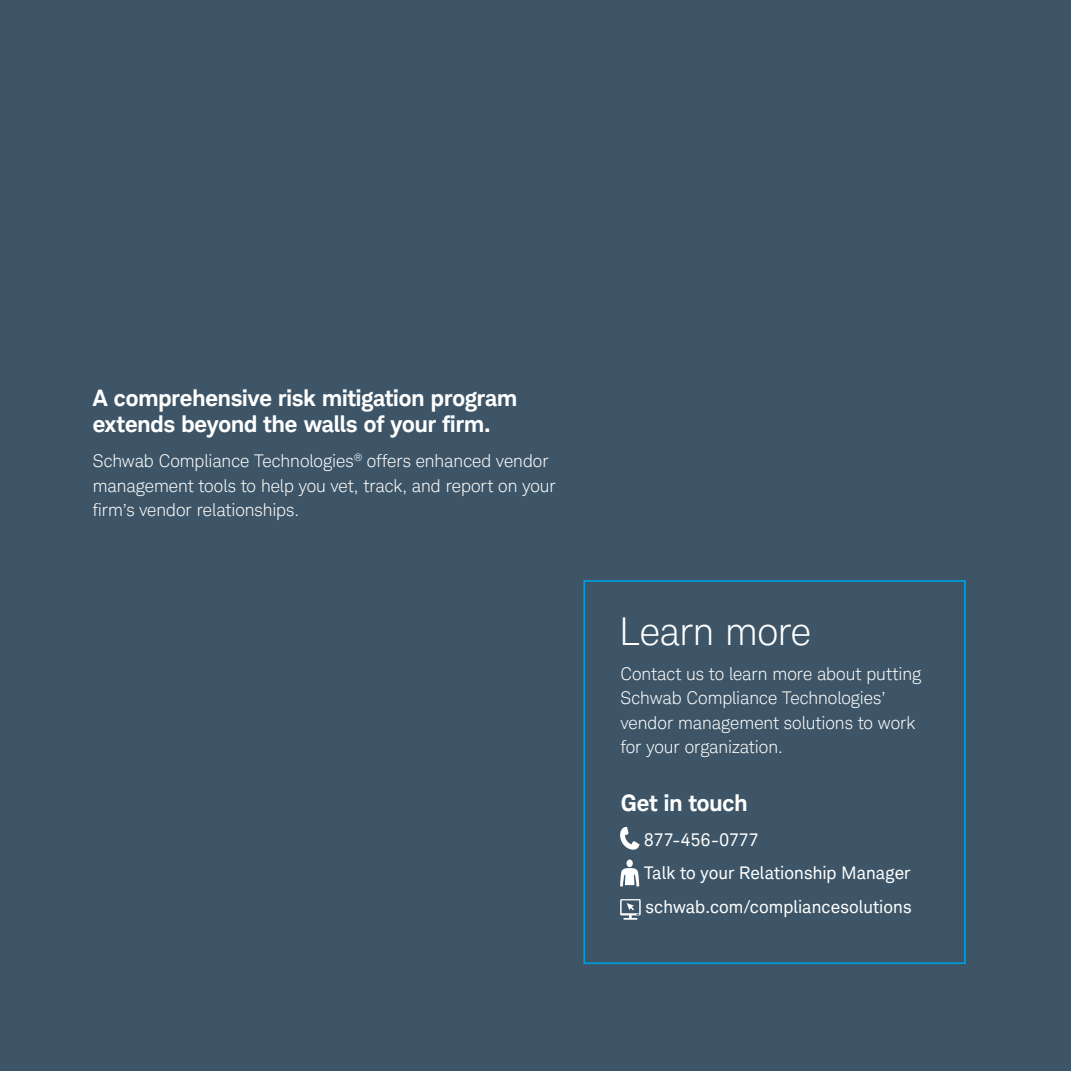
<style>
.page{position:relative;width:1071px;height:1071px;background:#3d5567}
.page>*{position:absolute;margin:0;border:0;box-sizing:border-box;transform-origin:0 0}
.t1{font:300 38.5px "Charles Modern";letter-spacing:-.01em;color:#fff}
.t2{font:700 22.75px/26.2px "Charles Modern";color:#fff}
.t3{font:300 17.5px/24.5px "Charles Modern";color:#fff}
.t4{font:17.5px/33.2px "Charles Modern";letter-spacing:.005em;color:#fff}
</style>
<div class="page">
<svg style="left:620px;top:827px;width:19px;height:23px"></svg>
<svg style="left:620px;top:868px;width:19px;height:18px"></svg>
<div style="left:627px;top:860px;width:6px;height:7px;background:#fff;border-radius:50%"></div>
<svg style="left:620px;top:899px;width:21px;height:21px"></svg>
<div style="left:583px;top:580px;width:383px;height:384px;border:2px solid #009ddc"></div>
<h2 class="t2" style="left:93px;top:385px;width:426px">A comprehensive risk mitigation program extends beyond the walls of your firm.</h2>
<p class="t3" style="left:93px;top:449px;width:465px">Schwab Compliance Technologies<sup>®</sup> offers enhanced vendor management tools to help you vet, track, and report on your firm’s vendor relationships.</p>
<h1 class="t1" style="left:620px;top:609px;width:193px">Learn more</h1>
<p class="t3" style="left:620px;top:662px;width:302px">Contact us to learn more about putting Schwab Compliance Technologies’ vendor management solutions to work for your organization.</p>
<h2 class="t2" style="left:621px;top:790px;width:128px">Get in touch</h2>
<p class="t4" style="left:644px;top:823px;width:269px">877-456-0777<br>Talk to your Relationship Manager schwab.com/compliancesolutions</p>
</div>
